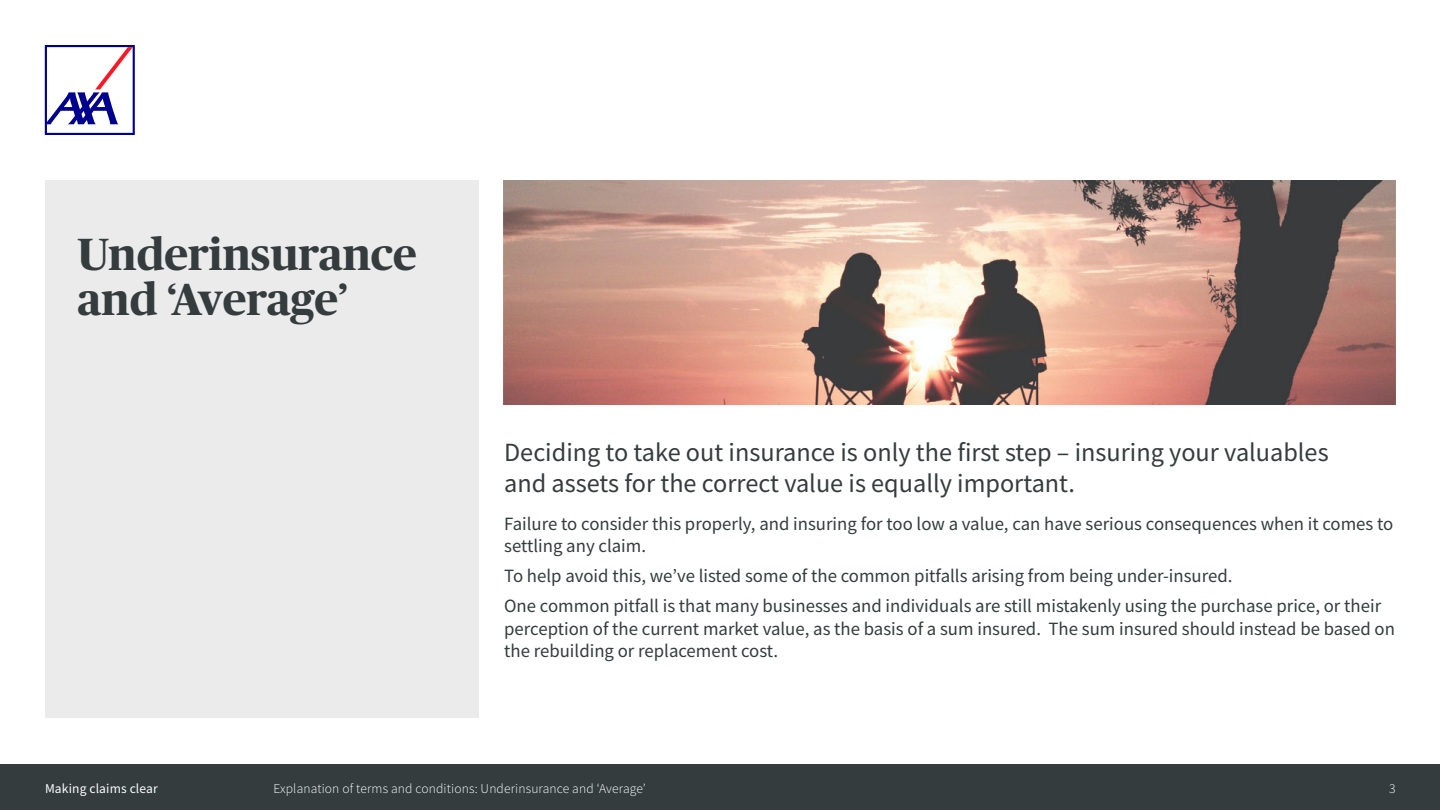
<style>
.page{position:relative;width:1440px;height:810px;background:#fff}
.page>*{position:absolute;margin:0;border:0;box-sizing:border-box;transform-origin:0 0}
.TITLE_-_Page{font:700 45px/45px "Publico Headline";color:#343c3d}
.Intro_Copy_-_35pt{font:26.25px/31.5px "Source Sans Pro";color:#343c3d}
.Copy_-_25pt{font:18.75px/22.5px "Source Sans Pro";color:#343c3d}
.t1{font:300 13.5px "Source Sans Pro";letter-spacing:.01em;color:#fff}
.t2{font:13.5px "Source Sans Pro";letter-spacing:.01em;color:#fff}
</style>
<div class="page">
<div style="left:0;top:765px;width:1440px;height:45px;background:#343c3d"></div>
<div style="left:45px;top:180px;width:433px;height:538px;background:#ebebeb"></div>
<img style="left:503px;top:180px;width:892px;height:225px">
<svg style="left:45px;top:45px;width:90px;height:90px"></svg>
<p class="TITLE_-_Page" style="left:78px;top:229px;width:341px">Underinsurance and ‘Average’</p>
<p class="Intro_Copy_-_35pt" style="left:504px;top:436px;width:826px">Deciding to take out insurance is only the first step – insuring your valuables and assets for the correct value is equally important.</p>
<p class="Copy_-_25pt" style="left:504px;top:512px;width:891px">Failure to consider this properly, and insuring for too low a value, can have serious consequences when it comes to settling any claim.</p>
<p class="Copy_-_25pt" style="left:504px;top:564px;width:730px">To help avoid this, we’ve listed some of the common pitfalls arising from being under-insured.</p>
<p class="Copy_-_25pt" style="left:504px;top:594px;width:892px">One common pitfall is that many businesses and individuals are still mistakenly using the purchase price, or their perception of the current market value, as the basis of a sum insured. The sum insured should instead be based on the rebuilding or replacement cost.</p>
<p class="t2" style="left:45px;top:779px;width:114px">Making claims clear</p>
<p class="t1" style="left:273px;top:780px;width:374px">Explanation of terms and conditions: Underinsurance and ‘Average’</p>
<p class="t1" style="left:1389px;top:780px;width:8px">3</p>
</div>
